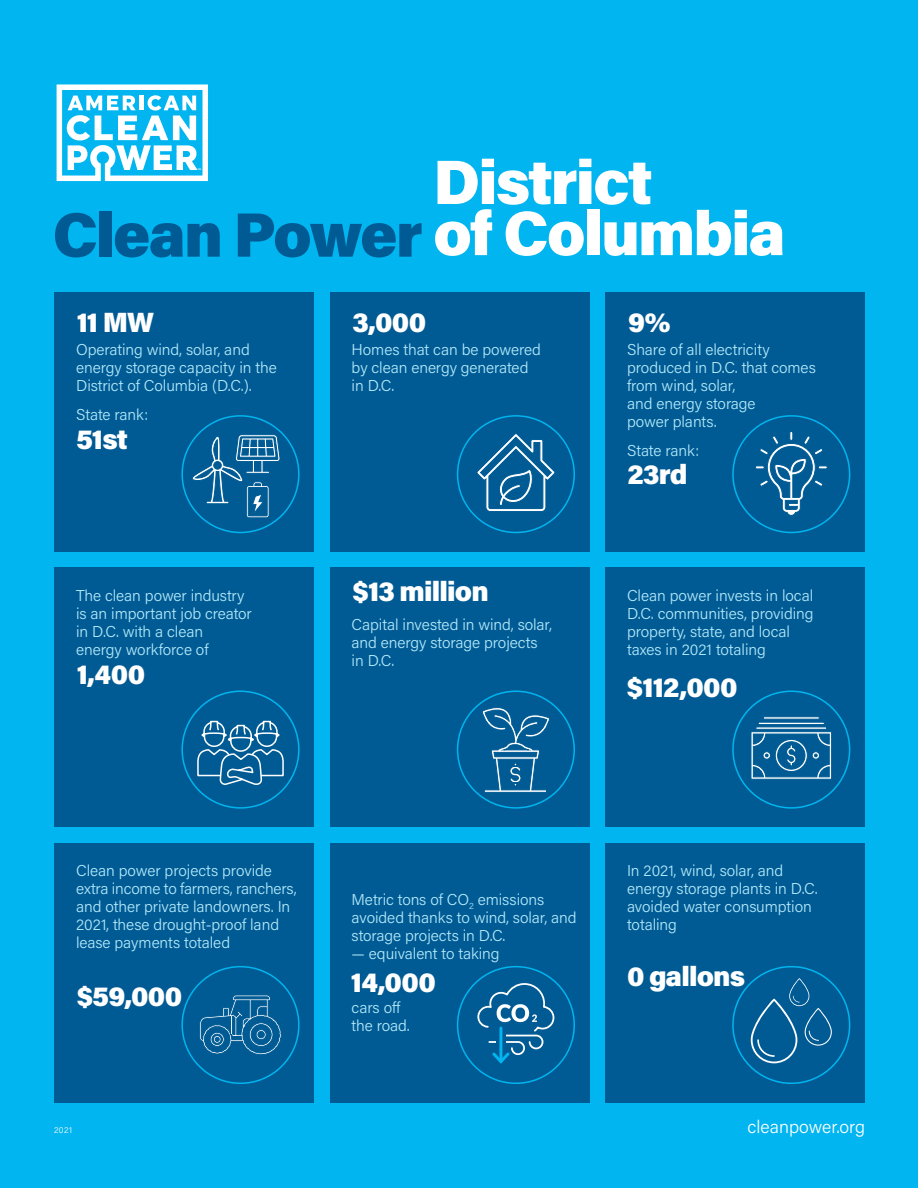
<style>
.page{position:relative;width:918px;height:1188px;background:#00b5f0}
.page>*{position:absolute;margin:0;border:0;box-sizing:border-box;transform-origin:0 0}
.t1{font:900 62.55px "Acumin Pro";letter-spacing:-.03em;color:#005b94}
.t2{font:900 62.55px "Acumin Pro";letter-spacing:-.03em;color:#fff}
.t3{font:900 27.9px "Acumin Pro";letter-spacing:-.03em;color:#fff}
.t4{font:300 18px "Acumin Pro";color:#fff}
.t5{font:300 15.75px/18px "Acumin Pro";letter-spacing:-.005em;color:#b3e9fa}
.t6{font:300 8.25px "Acumin Pro";color:#fff}
.t7{font:700 2.4px "Myriad Pro";color:#fff}
.s1{color:#fff}
</style>
<div class="page">
<svg style="left:57px;top:84px;width:151px;height:97px"></svg>
<div style="left:55px;top:568px;width:259px;height:259px;background:#005b94"></div>
<div style="left:330px;top:568px;width:260px;height:259px;background:#005b94"></div>
<div style="left:605px;top:568px;width:260px;height:259px;background:#005b94"></div>
<div style="left:55px;top:292px;width:259px;height:260px;background:#005b94"></div>
<div style="left:330px;top:292px;width:260px;height:260px;background:#005b94"></div>
<div style="left:605px;top:292px;width:260px;height:260px;background:#005b94"></div>
<div style="left:55px;top:843px;width:259px;height:260px;background:#005b94"></div>
<div style="left:330px;top:843px;width:260px;height:260px;background:#005b94"></div>
<div style="left:605px;top:843px;width:260px;height:260px;background:#005b94"></div>
<div style="left:181px;top:415px;width:119px;height:118px;border:2px solid #00b5ef;border-radius:50%"></div>
<div style="left:457px;top:415px;width:118px;height:118px;border:2px solid #00b5ef;border-radius:50%"></div>
<div style="left:732px;top:415px;width:118px;height:118px;border:2px solid #00b5ef;border-radius:50%"></div>
<div style="left:181px;top:691px;width:119px;height:118px;border:2px solid #00b5ef;border-radius:50%"></div>
<div style="left:457px;top:691px;width:118px;height:118px;border:2px solid #00b5ef;border-radius:50%"></div>
<div style="left:732px;top:691px;width:118px;height:118px;border:2px solid #00b5ef;border-radius:50%"></div>
<div style="left:181px;top:966px;width:119px;height:118px;border:2px solid #00b5ef;border-radius:50%"></div>
<div style="left:457px;top:966px;width:118px;height:118px;border:2px solid #00b5ef;border-radius:50%"></div>
<div style="left:732px;top:966px;width:118px;height:118px;border:2px solid #00b5ef;border-radius:50%"></div>
<svg style="left:751px;top:978px;width:81px;height:85px"></svg>
<svg style="left:482px;top:707px;width:68px;height:86px"></svg>
<svg style="left:755px;top:432px;width:73px;height:84px"></svg>
<svg style="left:197px;top:720px;width:87px;height:65px"></svg>
<svg style="left:476px;top:433px;width:80px;height:85px"></svg>
<svg style="left:751px;top:716px;width:81px;height:64px"></svg>
<svg style="left:200px;top:995px;width:81px;height:60px"></svg>
<svg style="left:477px;top:982px;width:78px;height:82px"></svg>
<svg style="left:192px;top:432px;width:88px;height:86px"></svg>
<p class="t7" style="left:198px;top:168px;width:5px">TM</p>
<h1 class="t2" style="left:433px;top:138px;width:221px">District</h1>
<h1 class="t1" style="left:52px;top:190px;width:735px">Clean Power <span class="s1">of Columbia</span></h1>
<h2 class="t3" style="left:77px;top:303px;width:79px">11 MW</h2>
<h2 class="t3" style="left:352px;top:303px;width:75px">3,000</h2>
<h2 class="t3" style="left:628px;top:303px;width:44px">9%</h2>
<p class="t5" style="left:76px;top:339px;width:202px">Operating wind, solar, and energy storage capacity in the<br>District of Columbia (D.C.).</p>
<p class="t5" style="left:76px;top:405px;width:74px">State rank:</p>
<h2 class="t3" style="left:76px;top:419px;width:53px">51st</h2>
<p class="t5" style="left:76px;top:586px;width:177px">The clean power industry is an important job creator in D.C. with a clean energy workforce of</p>
<h2 class="t3" style="left:77px;top:654px;width:70px">1,400</h2>
<p class="t5" style="left:352px;top:339px;width:191px">Homes that can be powered by clean energy generated in D.C.</p>
<p class="t5" style="left:627px;top:339px;width:190px">Share of all electricity produced in D.C. that comes from wind, solar,<br>and energy storage<br>power plants.</p>
<p class="t5" style="left:627px;top:441px;width:74px">State rank:</p>
<h2 class="t3" style="left:352px;top:571px;width:138px">$13 million</h2>
<p class="t5" style="left:352px;top:615px;width:202px">Capital invested in wind, solar, and energy storage projects in D.C.</p>
<h2 class="t3" style="left:627px;top:455px;width:62px">23rd</h2>
<p class="t5" style="left:627px;top:586px;width:188px">Clean power invests in local<br>D.C. communities, providing property, state, and local taxes in 2021 totaling</p>
<h2 class="t3" style="left:627px;top:667px;width:112px">$112,000</h2>
<p class="t5" style="left:76px;top:861px;width:222px">Clean power projects provide extra income to farmers, ranchers, and other private landowners. In<br>2021, these drought-proof land lease payments totaled</p>
<h2 class="t3" style="left:77px;top:977px;width:107px">$59,000</h2>
<p class="t5" style="left:627px;top:861px;width:192px">In 2021, wind, solar, and energy storage plants in D.C. avoided water consumption totaling</p>
<p class="t5" style="left:352px;top:890px;width:227px">Metric tons of CO<sub>2</sub> emissions avoided thanks to wind, solar, and storage projects in D.C.</p>
<p class="t5" style="left:352px;top:944px;width:150px">— equivalent to taking</p>
<p class="t5" style="left:352px;top:998px;width:60px">cars off the road.</p>
<h2 class="t3" style="left:351px;top:962px;width:86px">14,000</h2>
<h2 class="t3" style="left:627px;top:956px;width:120px">0 gallons</h2>
<p class="t6" style="left:54px;top:1125px;width:20px">2021</p>
<p class="t4" style="left:748px;top:1115px;width:119px">cleanpower.org</p>
</div>
